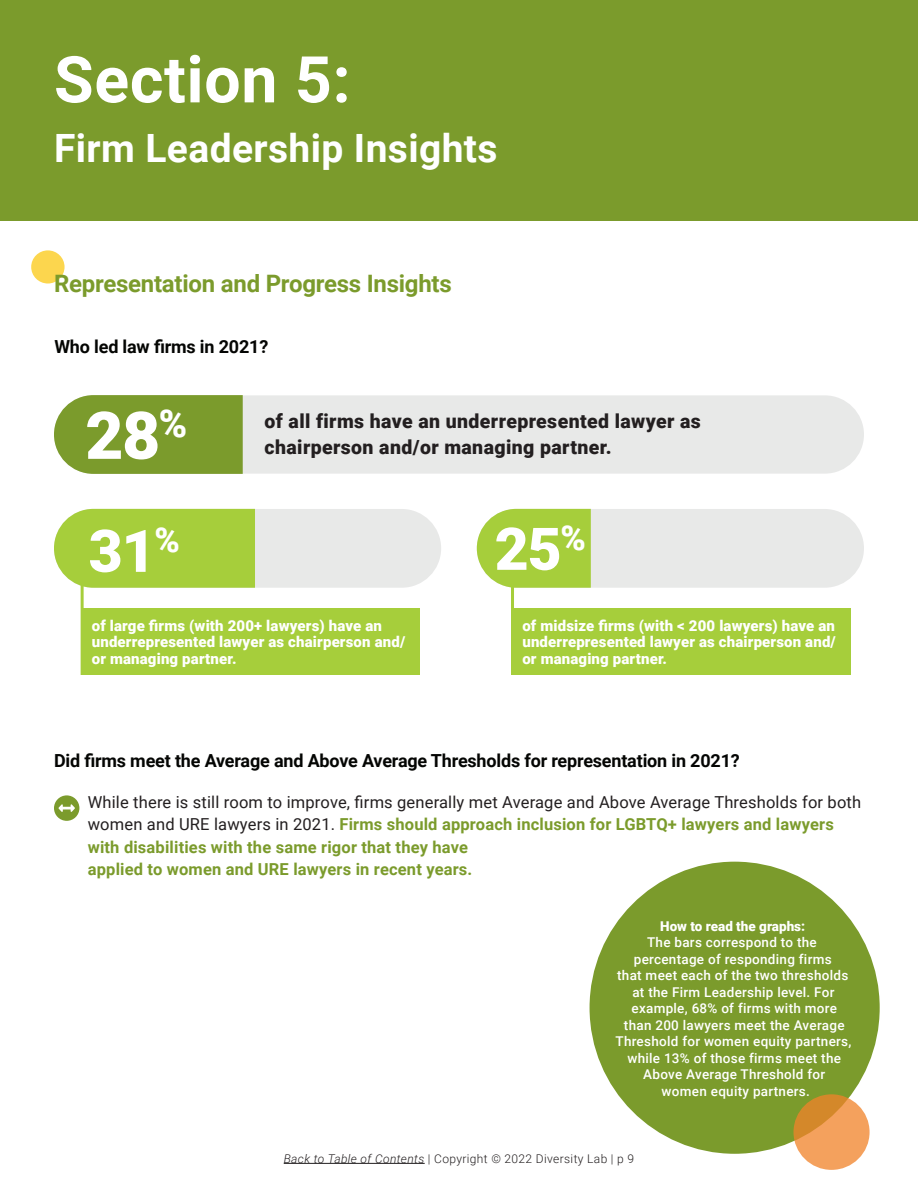
<style>
.page{position:relative;width:918px;height:1188px;background:#fff}
.page>*{position:absolute;margin:0;border:0;box-sizing:border-box;transform-origin:0 0}
.t1{font:900 65.85px "Roboto";color:#fff}
.t2{font:700 64.5px "Roboto";letter-spacing:.01em;color:#fff}
.t3{font:900 58.95px "Roboto";color:#fff}
.t4{font:700 39px "Roboto";letter-spacing:.01em;color:#fff}
.t5{font:700 24px "Roboto";letter-spacing:-.01em;color:#7b9b2c}
.t6{font:900 19.5px/25.5px "Roboto";letter-spacing:.02em;color:#231f20}
.t7{font:700 18px "Roboto";letter-spacing:-.01em;color:#040503}
.t8{font:700 16.5px/22.5px "Roboto";letter-spacing:.01em;color:#7b9b2c}
.t9{font:900 15px/16.5px "Roboto";letter-spacing:.01em;color:#fff}
.t10{font:500 13.5px/16.5px "Roboto";letter-spacing:.02em;color:#fff;text-align:center}
.t11{font:300 12px "Roboto";letter-spacing:.03em;color:#231f20}
.s1{font-weight:400;color:#231f20}
.s2{font-weight:900}
.s3{font-style:italic}
</style>
<div class="page">
<hr style="left:284px;top:1163px;width:141px;height:1px;background:#231f20">
<div style="left:84px;top:608px;width:336px;height:67px;background:#a6ce3b"></div>
<div style="left:514px;top:608px;width:336px;height:67px;background:#a6ce3b"></div>
<div style="left:0;top:0;width:918px;height:220px;background:#7b9b2c"></div>
<svg style="left:31px;top:250px;width:34px;height:34px"></svg>
<div style="left:54px;top:395px;width:810px;height:79px;background:#e8e9e8;border-radius:39px"></div>
<div style="left:54px;top:509px;width:387px;height:79px;background:#e8e9e8;border-radius:39px"></div>
<div style="left:477px;top:509px;width:387px;height:79px;background:#e8e9e8;border-radius:39px"></div>
<svg style="left:54px;top:395px;width:189px;height:79px;background:#81a037"></svg>
<div style="left:54px;top:509px;width:201px;height:79px;background:#a6ce3b"></div>
<svg style="left:477px;top:509px;width:114px;height:79px;background:#acd14a"></svg>
<div style="left:54px;top:795px;width:25px;height:26px;background:#7b9b2c;border-radius:50%"></div>
<svg style="left:59px;top:804px;width:16px;height:8px"></svg>
<div style="left:590px;top:862px;width:290px;height:292px;background:#7b9b2c;border-radius:50%"></div>
<svg style="left:794px;top:1094px;width:76px;height:76px;background:#ea9b50"></svg>
<hr style="left:81px;top:543px;width:3px;height:132px;background:#a6ce3b">
<hr style="left:511px;top:543px;width:3px;height:132px;background:#a6ce3b">
<p class="t2" style="left:54px;top:34px;width:298px">Section 5:</p>
<p class="t4" style="left:54px;top:121px;width:445px">Firm Leadership Insights</p>
<p class="t5" style="left:54px;top:267px;width:399px">Representation and Progress Insights</p>
<p class="t7" style="left:54px;top:334px;width:215px">Who led law firms in 2021?</p>
<p class="t1" style="left:85px;top:389px;width:104px">28<sup>%</sup></p>
<p class="t6" style="left:265px;top:408px;width:438px">of all firms have an underrepresented lawyer as chairperson and/or managing partner.</p>
<p class="t3" style="left:89px;top:510px;width:93px">31<sup>%</sup></p>
<p class="t3" style="left:495px;top:508px;width:93px">25<sup>%</sup></p>
<p class="t9" style="left:92px;top:617px;width:315px">of large firms (with 200+ lawyers) have an underrepresented lawyer as chairperson and/ or managing partner.</p>
<p class="t9" style="left:522px;top:617px;width:315px;text-align:justify">of midsize firms (with &lt; 200 lawyers) have an underrepresented lawyer as chairperson and/ or managing partner.</p>
<p class="t7" style="left:54px;top:748px;width:687px">Did firms meet the Average and Above Average Thresholds for representation in 2021?</p>
<p class="t8" style="left:88px;top:790px;width:775px"><span class="s1">While there is still room to improve, firms generally met Average and Above Average Thresholds for both women and URE lawyers in 2021.</span> Firms should approach inclusion for LGBTQ+ lawyers and lawyers with disabilities with the same rigor that they have<br>applied to women and URE lawyers in recent years.</p>
<p class="t10" style="left:616px;top:917px;width:237px"><span class="s2">How to read the graphs:<br></span>The bars correspond to the percentage of responding firms<br>that meet each of the two thresholds at the Firm Leadership level. For example, 68% of firms with more than 200 lawyers meet the Average<br>Threshold for women equity partners, while 13% of those firms meet the<br>Above Average Threshold for<br>women equity partners.</p>
<p class="t11" style="left:284px;top:1150px;width:352px"><span class="s3">Back to Table of Contents</span> | Copyright © 2022 Diversity Lab | p 9</p>
</div>
